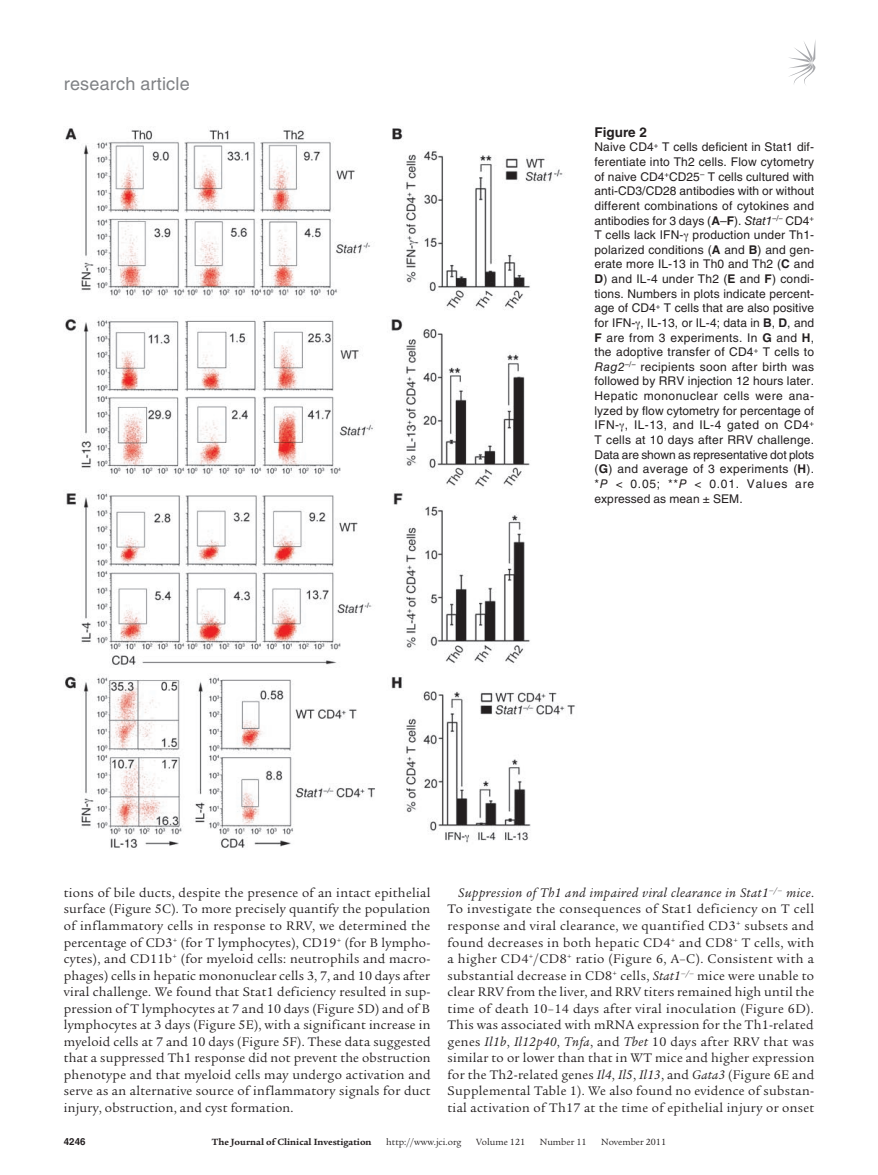
<style>
.page{position:relative;width:878px;height:1175px;background:#fff}
.page>*{position:absolute;margin:0;border:0;box-sizing:border-box;transform-origin:0 0}
.t1{font:18px "Helvetica LT Std";letter-spacing:.01em;color:#808285}
.t2{font:13.5px/16.5px "Legacy Serif Std";letter-spacing:.025em;color:#231f20;text-align:justify}
.t3{font:700 13.5px "Helvetica LT Std";color:#231f20}
.t4{font:12px/14.7px "Helvetica LT Std";letter-spacing:.025em;color:#231f20;text-align:justify}
.t5{font:9.75px "Legacy Serif Std";color:#231f20}
.t6{font:700 9.75px "Legacy Serif Std";color:#231f20}
.t7{font:700 9.75px "Helvetica LT Std";color:#231f20}
.s1{font-weight:700}
.s2{font-style:italic}
</style>
<div class="page">
<svg style="left:789px;top:42px;width:26px;height:43px"></svg>
<img style="left:65px;top:128px;width:510px;height:720px">
<h1 class="t1" style="left:64px;top:73px;width:127px">research article</h1>
<p class="t3" style="left:594px;top:124px;width:54px">Figure 2</p>
<p class="t4" style="left:594px;top:140px;width:221px">Naive CD4<sup>+</sup> T cells deficient in Stat1 dif&shy;ferentiate into Th2 cells. Flow cytometry of naive CD4<sup>+</sup>CD25<sup>–</sup> T cells cultured with anti-CD3/CD28 antibodies with or without different combinations of cytokines and antibodies for 3 days (<span class="s1">A</span>–<span class="s1">F</span>). <span class="s2">Stat1</span><sup>–/–</sup> CD4<sup>+ </sup>T cells lack IFN- production under Th1- polarized conditions (<span class="s1">A</span> and <span class="s1">B</span>) and gen&shy;erate more IL-13 in Th0 and Th2 (<span class="s1">C</span> and <span class="s1">D</span>) and IL-4 under Th2 (<span class="s1">E</span> and <span class="s1">F</span>) condi&shy;tions. Numbers in plots indicate percent&shy;age of CD4<sup>+</sup> T cells that are also positive for IFN- , IL-13, or IL-4; data in <span class="s1">B</span>, <span class="s1">D</span>, and <span class="s1">F</span> are from 3 experiments. In <span class="s1">G</span> and <span class="s1">H</span>, the adoptive transfer of CD4<sup>+</sup> T cells to <span class="s2">Rag2</span><sup>–/–</sup> recipients soon after birth was followed by RRV injection 12 hours later.<br>Hepatic mononuclear cells were ana&shy;lyzed by flow cytometry for percentage of IFN- , IL-13, and IL-4 gated on CD4<sup>+ </sup>T cells at 10 days after RRV challenge.<br>Data are shown as representative dot plots (<span class="s1">G</span>) and average of 3 experiments (<span class="s1">H</span>). *<span class="s2">P</span> &lt; 0.05; **<span class="s2">P</span> &lt; 0.01. Values are expressed as mean ± SEM.</p>
<p class="t2" style="left:64px;top:884px;width:368px">tions of bile ducts, despite the presence of an intact epithelial surface (Figure 5C). To more precisely quantify the population of inflammatory cells in response to RRV, we determined the percentage of CD3<sup>+</sup> (for T lymphocytes), CD19<sup>+</sup> (for B lympho&shy;cytes), and CD11b<sup>+</sup> (for myeloid cells: neutrophils and macro&shy;phages) cells in hepatic mononuclear cells 3, 7, and 10 days after viral challenge. We found that Stat1 deficiency resulted in sup&shy;pression of T lymphocytes at 7 and 10 days (Figure 5D) and of B lymphocytes at 3 days (Figure 5E), with a significant increase in myeloid cells at 7 and 10 days (Figure 5F). These data suggested that a suppressed Th1 response did not prevent the obstruction phenotype and that myeloid cells may undergo activation and serve as an alternative source of inflammatory signals for duct injury, obstruction, and cyst formation.</p>
<p class="t2" style="left:447px;top:884px;width:368px;text-indent:11px"><span class="s2">Suppression of Th1 and impaired viral clearance in Stat1</span><sup>–/–</sup> <span class="s2">mice</span>.<br>To investigate the consequences of Stat1 deficiency on T cell response and viral clearance, we quantified CD3<sup>+</sup> subsets and found decreases in both hepatic CD4<sup>+</sup> and CD8<sup>+</sup> T cells, with a higher CD4<sup>+</sup>/CD8<sup>+</sup> ratio (Figure 6, A–C). Consistent with a substantial decrease in CD8<sup>+</sup> cells, <span class="s2">Stat1</span><sup>–/–</sup> mice were unable to clear RRV from the liver, and RRV titers remained high until the time of death 10–14 days after viral inoculation (Figure 6D).<br>This was associated with mRNA expression for the Th1-related genes <span class="s2">Il1b</span>, <span class="s2">Il12p40</span>, <span class="s2">Tnfa</span>, and <span class="s2">Tbet</span> 10 days after RRV that was similar to or lower than that in WT mice and higher expression for the Th2-related genes <span class="s2">Il4</span>, <span class="s2">Il5</span>, <span class="s2">Il13</span>, and <span class="s2">Gata3</span> (Figure 6E and Supplemental Table 1). We also found no evidence of substan&shy;tial activation of Th17 at the time of epithelial injury or onset</p>
<p class="t7" style="left:64px;top:1135px;width:23px">4246</p>
<p class="t6" style="left:212px;top:1135px;width:161px">The Journal of Clinical Investigation</p>
<p class="t5" style="left:386px;top:1136px;width:77px">http://www.jci.org</p>
<p class="t5" style="left:476px;top:1136px;width:50px">Volume 121</p>
<p class="t5" style="left:540px;top:1136px;width:48px">Number 11</p>
<p class="t5" style="left:601px;top:1136px;width:66px">November 2011</p>
</div>
